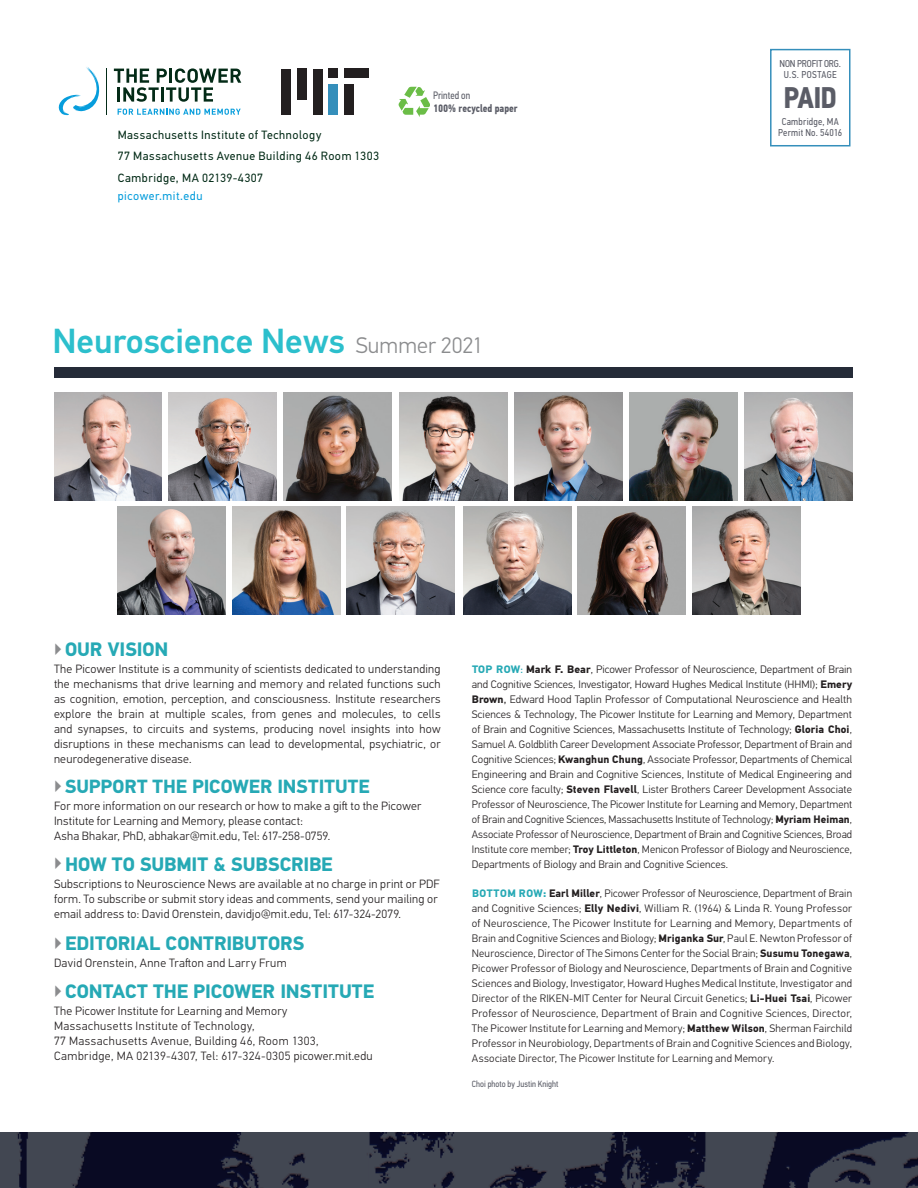
<style>
.page{position:relative;width:918px;height:1188px;background:#fff}
.page>*{position:absolute;margin:0;border:0;box-sizing:border-box;transform-origin:0 0}
.t1{font:500 34.8px "PF Din Text Pro";color:#2cbfcc}
.t2{font:700 30px "PF Din Text Cond Pro";color:#5a5c66}
.t3{font:700 19.5px "PF Din Text Pro";color:#26a9b5}
.t4{font:700 19.2px "PF Din Text Pro";color:#26a9b5}
.t5{font:300 12px/15px "PF Din Text Pro";letter-spacing:.02em;color:#231f20}
.t6{font:12px/21.1px "PF Din Text Pro";letter-spacing:.045em;color:#032b17}
.t7{font:12px "PF Din Text Pro";letter-spacing:.04em;color:#069ddc}
.t8{font:300 10.8px/15px "PF Din Text Pro";letter-spacing:.01em;color:#231f20;text-align:justify}
.t9{font:700 10.8px "PF Din Text Cond Pro";color:#5a5c66;scale:.95 1}
.t10{font:10.8px "PF Din Text Cond Pro";color:#5a5c66;scale:.95 1}
.t11{font:10.05px "PF Din Text Cond Pro";letter-spacing:.025em;color:#5a5c66}
.t12{font:10.05px/11.2px "PF Din Text Cond Pro";letter-spacing:-.005em;color:#5a5c66;text-align:center}
.t13{font:9px "PF Din Text Cond Pro";color:#5a5c66}
.s1{font-weight:300;font-size:22.5px;color:#8b8c8e}
.s2{font-size:16.5px;color:#8b8c8e}
.s3{font-weight:700;color:#26a9b5}
.s4{font-weight:400;color:#26a9b5}
.s5{font-weight:700}
.s6{font-weight:400}
</style>
<div class="page">
<div style="left:770px;top:49px;width:80px;height:97px;border:2px solid #358fbb"></div>
<svg style="left:59px;top:67px;width:41px;height:49px"></svg>
<svg style="left:114px;top:68px;width:127px;height:34px"></svg>
<hr style="left:106px;top:69px;width:1px;height:46px;background:#032b17">
<svg style="left:118px;top:109px;width:123px;height:6px"></svg>
<img style="left:54px;top:392px;width:108px;height:108px">
<img style="left:169px;top:392px;width:108px;height:108px">
<img style="left:629px;top:392px;width:108px;height:108px">
<img style="left:744px;top:392px;width:108px;height:108px">
<img style="left:117px;top:507px;width:108px;height:108px">
<img style="left:232px;top:507px;width:108px;height:108px">
<img style="left:693px;top:507px;width:108px;height:108px">
<img style="left:347px;top:507px;width:108px;height:108px">
<img style="left:463px;top:507px;width:108px;height:108px">
<img style="left:578px;top:507px;width:108px;height:108px">
<img style="left:514px;top:392px;width:108px;height:108px">
<div style="left:54px;top:367px;width:798px;height:11px;background:#252b38"></div>
<img style="left:400px;top:392px;width:108px;height:108px">
<img style="left:284px;top:392px;width:108px;height:108px">
<div style="left:344px;top:69px;width:24px;height:9px;background:#231f20"></div>
<div style="left:297px;top:69px;width:10px;height:31px;background:#231f20"></div>
<div style="left:313px;top:69px;width:9px;height:45px;background:#231f20"></div>
<div style="left:281px;top:69px;width:10px;height:45px;background:#231f20"></div>
<div style="left:344px;top:84px;width:10px;height:30px;background:#231f20"></div>
<div style="left:328px;top:69px;width:10px;height:9px;background:#231f20"></div>
<div style="left:328px;top:84px;width:10px;height:30px;background:#358fbb"></div>
<svg style="left:0;top:1132px;width:918px;height:56px;background:#2a2d3e"></svg>
<svg style="left:398px;top:86px;width:32px;height:31px"></svg>
<p class="t10" style="left:433px;top:89px;width:41px">Printed on</p>
<p class="t9" style="left:433px;top:101px;width:91px">100% recycled paper</p>
<p class="t12" style="left:780px;top:57px;width:63px">NON PROFIT ORG.<br>U.S. POSTAGE</p>
<h2 class="t2" style="left:783px;top:79px;width:55px">PAID</h2>
<p class="t11" style="left:782px;top:116px;width:59px">Cambridge, MA</p>
<p class="t6" style="left:118px;top:125px;width:205px">Massachusetts Institute of Technology</p>
<p class="t11" style="left:778px;top:127px;width:66px">Permit No. 54016</p>
<p class="t6" style="left:118px;top:146px;width:263px">77 Massachusetts Avenue Building 46 Room 1303<br>Cambridge, MA 02139-4307</p>
<p class="t7" style="left:118px;top:189px;width:86px">picower.mit.edu</p>
<h1 class="t1" style="left:52px;top:320px;width:432px">Neuroscience News <span class="s1">Summer 2021</span></h1>
<h3 class="t3" style="left:53px;top:638px;width:117px"><span class="s2">▶</span>OUR VISION</h3>
<p class="t5" style="left:54px;top:662px;width:388px;text-align:justify">The Picower Institute is a community of scientists dedicated to understanding the mechanisms that drive learning and memory and related functions such as cognition, emotion, perception, and consciousness. Institute researchers explore the brain at multiple scales, from genes and molecules, to cells and synapses, to circuits and systems, producing novel insights into how disruptions in these mechanisms can lead to developmental, psychiatric, or neurodegenerative disease.</p>
<h3 class="t4" style="left:53px;top:775px;width:318px"><span class="s2">▶</span>SUPPORT THE PICOWER INSTITUTE</h3>
<p class="t5" style="left:54px;top:799px;width:369px">For more information on our research or how to make a gift to the Picower<br>Institute for Learning and Memory, please contact:<br>Asha Bhakar, PhD, abhakar@mit.edu, Tel: 617-258-0759.</p>
<h3 class="t3" style="left:53px;top:852px;width:281px"><span class="s2">▶</span>HOW TO SUBMIT &amp; SUBSCRIBE</h3>
<p class="t5" style="left:54px;top:876px;width:387px">Subscriptions to Neuroscience News are available at no charge in print or PDF form. To subscribe or submit story ideas and comments, send your mailing or email address to: David Orenstein, davidjo@mit.edu, Tel: 617-324-2079.</p>
<h3 class="t3" style="left:53px;top:931px;width:253px"><span class="s2">▶</span>EDITORIAL CONTRIBUTORS</h3>
<p class="t5" style="left:54px;top:956px;width:234px">David Orenstein, Anne Trafton and Larry Frum</p>
<h3 class="t3" style="left:53px;top:979px;width:323px"><span class="s2">▶</span>CONTACT THE PICOWER INSTITUTE</h3>
<p class="t5" style="left:54px;top:1004px;width:320px">The Picower Institute for Learning and Memory<br>Massachusetts Institute of Technology,<br>77 Massachusetts Avenue, Building 46, Room 1303, Cambridge, MA 02139-4307, Tel: 617-324-0305 picower.mit.edu</p>
<p class="t8" style="left:472px;top:662px;width:382px"><span class="s3">TOP ROW</span><span class="s4">:</span> <span class="s5">Mark F. Bear</span>, Picower Professor of Neuroscience, Department of Brain and Cognitive Sciences, Investigator, Howard Hughes Medical Institute (HHMI); <span class="s5">Emery Brown</span><span class="s6">,</span> Edward Hood Taplin Professor of Computational Neuroscience and Health Sciences &amp; Technology, The Picower Institute for Learning and Memory, Department of Brain and Cognitive Sciences, Massachusetts Institute of Technology; <span class="s5">Gloria Choi</span>, Samuel A. Goldblith Career Development Associate Professor, Department of Brain and Cognitive Sciences; <span class="s5">Kwanghun Chung</span>, Associate Professor, Departments of Chemical Engineering and Brain and Cognitive Sciences, Institute of Medical Engineering and Science core faculty; <span class="s5">Steven Flavell</span>, Lister Brothers Career Development Associate Professor of Neuroscience, The Picower Institute for Learning and Memory, Department of Brain and Cognitive Sciences, Massachusetts Institute of Technology; <span class="s5">Myriam Heiman</span>, Associate Professor of Neuroscience, Department of Brain and Cognitive Sciences, Broad Institute core member; <span class="s5">Troy Littleton</span>, Menicon Professor of Biology and Neuroscience, Departments of Biology and Brain and Cognitive Sciences.</p>
<p class="t8" style="left:472px;top:886px;width:382px"><span class="s3">BOTTOM ROW:</span> <span class="s5">Earl Miller</span>, Picower Professor of Neuroscience, Department of Brain and Cognitive Sciences; <span class="s5">Elly Nedivi</span>, William R. (1964) &amp; Linda R. Young Professor of Neuroscience, The Picower Institute for Learning and Memory, Departments of Brain and Cognitive Sciences and Biology; <span class="s5">Mriganka Sur</span>, Paul E. Newton Professor of Neuroscience, Director of The Simons Center for the Social Brain; <span class="s5">Susumu Tonegawa</span>, Picower Professor of Biology and Neuroscience, Departments of Brain and Cognitive Sciences and Biology, Investigator, Howard Hughes Medical Institute, Investigator and Director of the RIKEN-MIT Center for Neural Circuit Genetics; <span class="s5">Li-Huei Tsai</span>, Picower Professor of Neuroscience, Department of Brain and Cognitive Sciences, Director, The Picower Institute for Learning and Memory; <span class="s5">Matthew Wilson</span>, Sherman Fairchild Professor in Neurobiology, Departments of Brain and Cognitive Sciences and Biology, Associate Director, The Picower Institute for Learning and Memory.</p>
<p class="t13" style="left:472px;top:1079px;width:88px">Choi photo by Justin Knight</p>
</div>
